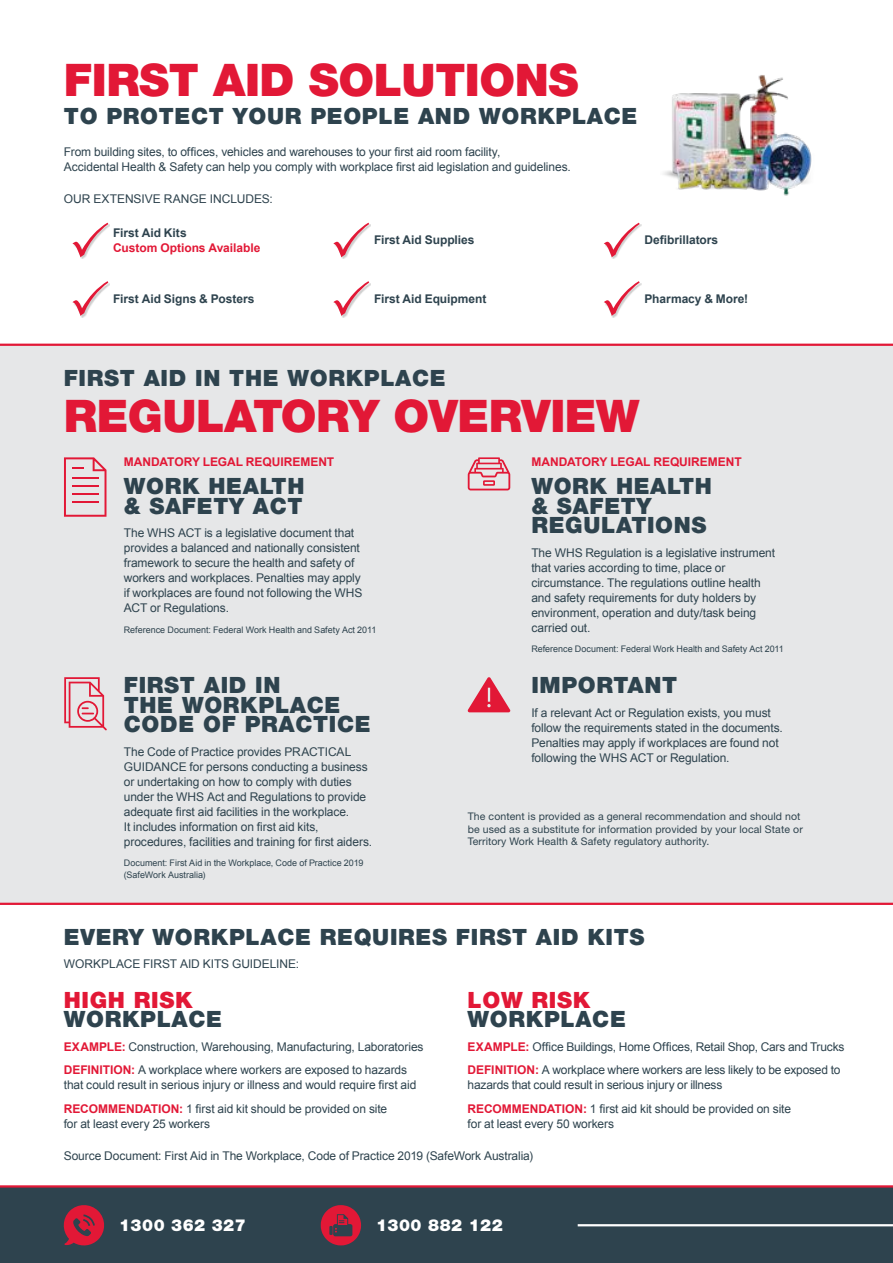
<style>
.page{position:relative;width:893px;height:1263px;background:#fff}
.page>*{position:absolute;margin:0;border:0;box-sizing:border-box;transform-origin:0 0}
.t1{font:900 45px "Helvetica Neue LT Std";letter-spacing:-.01em;color:#e21836}
.t2{font:900 22.5px/19.5px "Helvetica Neue LT Std";letter-spacing:.03em;color:#2e434e}
.t3{font:900 22.5px "Helvetica Neue LT Std";letter-spacing:.03em;color:#e21836}
.t4{font:900 16.5px "Helvetica Neue LT Std";letter-spacing:.03em;color:#fff}
.t5{font:12px/15px "Arial";letter-spacing:-.01em;color:#2e434e}
.t6{font:700 12px "Arial";letter-spacing:-.005em;color:#2e434e}
.t7{font:700 12px "Arial";letter-spacing:-.005em;color:#e21836}
.t8{font:10.5px/12.6px "Helvetica Neue LT Std";letter-spacing:.01em;color:#2e434e}
.t9{font:9px/12px "Arial";color:#2e434e}
.s1{font-weight:700;color:#e21836}
</style>
<div class="page">
<div style="left:0;top:1187px;width:893px;height:76px;background:#2e434e"></div>
<hr style="left:0;top:1185px;width:893px;height:2px;background:#e21836">
<svg style="left:63px;top:1205px;width:41px;height:41px"></svg>
<svg style="left:321px;top:1205px;width:40px;height:40px"></svg>
<hr style="left:578px;top:1224px;width:315px;height:2px;background:#fff">
<img style="left:663px;top:75px;width:149px;height:121px">
<div style="left:74px;top:224px;width:36px;height:35px;background:#000;opacity:.2"></div>
<svg style="left:72px;top:223px;width:36px;height:34px"></svg>
<div style="left:335px;top:224px;width:36px;height:35px;background:#000;opacity:.2"></div>
<svg style="left:333px;top:223px;width:36px;height:34px"></svg>
<div style="left:335px;top:283px;width:36px;height:35px;background:#000;opacity:.2"></div>
<svg style="left:333px;top:281px;width:36px;height:35px"></svg>
<div style="left:605px;top:224px;width:36px;height:35px;background:#000;opacity:.2"></div>
<svg style="left:604px;top:223px;width:36px;height:34px"></svg>
<div style="left:605px;top:283px;width:36px;height:35px;background:#000;opacity:.2"></div>
<svg style="left:604px;top:281px;width:36px;height:35px"></svg>
<div style="left:74px;top:283px;width:36px;height:35px;background:#000;opacity:.2"></div>
<svg style="left:72px;top:281px;width:36px;height:35px"></svg>
<div style="left:0;top:345px;width:893px;height:559px;background:#e6e7e8"></div>
<svg style="left:64px;top:677px;width:43px;height:53px"></svg>
<svg style="left:64px;top:457px;width:42px;height:60px"></svg>
<hr style="left:72px;top:477px;width:27px;height:2px;background:#e21836">
<hr style="left:72px;top:485px;width:27px;height:2px;background:#e21836">
<hr style="left:72px;top:493px;width:27px;height:2px;background:#e21836">
<hr style="left:72px;top:501px;width:27px;height:2px;background:#e21836">
<svg style="left:468px;top:457px;width:42px;height:33px"></svg>
<svg style="left:468px;top:677px;width:42px;height:35px"></svg>
<hr style="left:0;top:344px;width:893px;height:2px;background:#e21836">
<hr style="left:0;top:903px;width:893px;height:2px;background:#e21836">
<h1 class="t1" style="left:64px;top:53px;width:516px">FIRST AID SOLUTIONS</h1>
<h2 class="t2" style="left:64px;top:106px;width:575px">TO PROTECT YOUR PEOPLE AND WORKPLACE</h2>
<p class="t5" style="left:64px;top:144px;width:508px">From building sites, to offices, vehicles and warehouses to your first aid room facility,<br>Accidental Health &amp; Safety can help you comply with workplace first aid legislation and guidelines.</p>
<p class="t5" style="left:64px;top:191px;width:210px">OUR EXTENSIVE RANGE INCLUDES:</p>
<p class="t6" style="left:113px;top:225px;width:75px">First Aid Kits</p>
<p class="t7" style="left:113px;top:240px;width:149px">Custom Options Available</p>
<p class="t6" style="left:374px;top:232px;width:102px">First Aid Supplies</p>
<p class="t6" style="left:644px;top:232px;width:75px">Defibrillators</p>
<p class="t6" style="left:113px;top:291px;width:143px">First Aid Signs &amp; Posters</p>
<p class="t6" style="left:374px;top:291px;width:114px">First Aid Equipment</p>
<p class="t6" style="left:644px;top:291px;width:105px">Pharmacy &amp; More!</p>
<h2 class="t2" style="left:64px;top:368px;width:384px">FIRST AID IN THE WORKPLACE</h2>
<h1 class="t1" style="left:64px;top:389px;width:577px">REGULATORY OVERVIEW</h1>
<p class="t7" style="left:124px;top:454px;width:212px">MANDATORY LEGAL REQUIREMENT</p>
<h2 class="t2" style="left:124px;top:476px;width:182px">WORK HEALTH &amp; SAFETY ACT</h2>
<p class="t5" style="left:124px;top:525px;width:240px">The WHS ACT is a legislative document that provides a balanced and nationally consistent framework to secure the health and safety of workers and workplaces. Penalties may apply if workplaces are found not following the WHS ACT or Regulations.</p>
<p class="t9" style="left:124px;top:624px;width:254px">Reference Document: Federal Work Health and Safety Act 2011</p>
<h2 class="t2" style="left:124px;top:675px;width:248px">FIRST AID IN<br>THE WORKPLACE<br>CODE OF PRACTICE</h2>
<p class="t5" style="left:124px;top:744px;width:250px">The Code of Practice provides PRACTICAL GUIDANCE for persons conducting a business or undertaking on how to comply with duties under the WHS Act and Regulations to provide adequate first aid facilities in the workplace.<br>It includes information on first aid kits, procedures, facilities and training for first aiders.</p>
<p class="t9" style="left:124px;top:857px;width:241px">Document: First Aid in the Workplace, Code of Practice 2019 (SafeWork Australia)</p>
<p class="t7" style="left:531px;top:454px;width:212px">MANDATORY LEGAL REQUIREMENT</p>
<h2 class="t2" style="left:531px;top:476px;width:182px">WORK HEALTH &amp; SAFETY<br>REGULATIONS</h2>
<p class="t5" style="left:531px;top:545px;width:245px">The WHS Regulation is a legislative instrument that varies according to time, place or circumstance. The regulations outline health and safety requirements for duty holders by environment, operation and duty/task being carried out.</p>
<p class="t9" style="left:531px;top:643px;width:254px">Reference Document: Federal Work Health and Safety Act 2011</p>
<h2 class="t2" style="left:531px;top:675px;width:147px">IMPORTANT</h2>
<p class="t5" style="left:531px;top:705px;width:253px">If a relevant Act or Regulation exists, you must follow the requirements stated in the documents.<br>Penalties may apply if workplaces are found not following the WHS ACT or Regulation.</p>
<p class="t8" style="left:468px;top:810px;width:337px">The content is provided as a general recommendation and should not be used as a substitute for information provided by your local State or<br>Territory Work Health &amp; Safety regulatory authority.</p>
<h2 class="t2" style="left:64px;top:927px;width:582px">EVERY WORKPLACE REQUIRES FIRST AID KITS</h2>
<p class="t5" style="left:64px;top:956px;width:237px">WORKPLACE FIRST AID KITS GUIDELINE:</p>
<h2 class="t3" style="left:64px;top:986px;width:130px">HIGH RISK</h2>
<h2 class="t2" style="left:64px;top:1009px;width:160px">WORKPLACE</h2>
<p class="t5" style="left:64px;top:1035px;width:361px;line-height:23.5px"><span class="s1">EXAMPLE:</span> Construction, Warehousing, Manufacturing, Laboratories<br><span class="s1">DEFINITION:</span> A workplace where workers are exposed to hazards</p>
<p class="t5" style="left:64px;top:1073px;width:354px;line-height:23.5px">that could result in serious injury or illness and would require first aid<br><span class="s1">RECOMMENDATION:</span> 1 first aid kit should be provided on site</p>
<p class="t5" style="left:64px;top:1116px;width:148px">for at least every 25 workers</p>
<h2 class="t3" style="left:468px;top:986px;width:124px">LOW RISK</h2>
<h2 class="t2" style="left:468px;top:1009px;width:160px">WORKPLACE</h2>
<p class="t5" style="left:468px;top:1035px;width:378px;line-height:23.5px"><span class="s1">EXAMPLE:</span> Office Buildings, Home Offices, Retail Shop, Cars and Trucks<br><span class="s1">DEFINITION:</span> A workplace where workers are less likely to be exposed to</p>
<p class="t5" style="left:468px;top:1073px;width:325px;line-height:23.5px">hazards that could result in serious injury or illness<br><span class="s1">RECOMMENDATION:</span> 1 first aid kit should be provided on site</p>
<p class="t5" style="left:468px;top:1116px;width:148px">for at least every 50 workers</p>
<p class="t5" style="left:64px;top:1149px;width:471px">Source Document: First Aid in The Workplace, Code of Practice 2019 (SafeWork Australia)</p>
<h3 class="t4" style="left:119px;top:1215px;width:128px">1300 362 327</h3>
<h3 class="t4" style="left:376px;top:1215px;width:128px">1300 882 122</h3>
</div>
